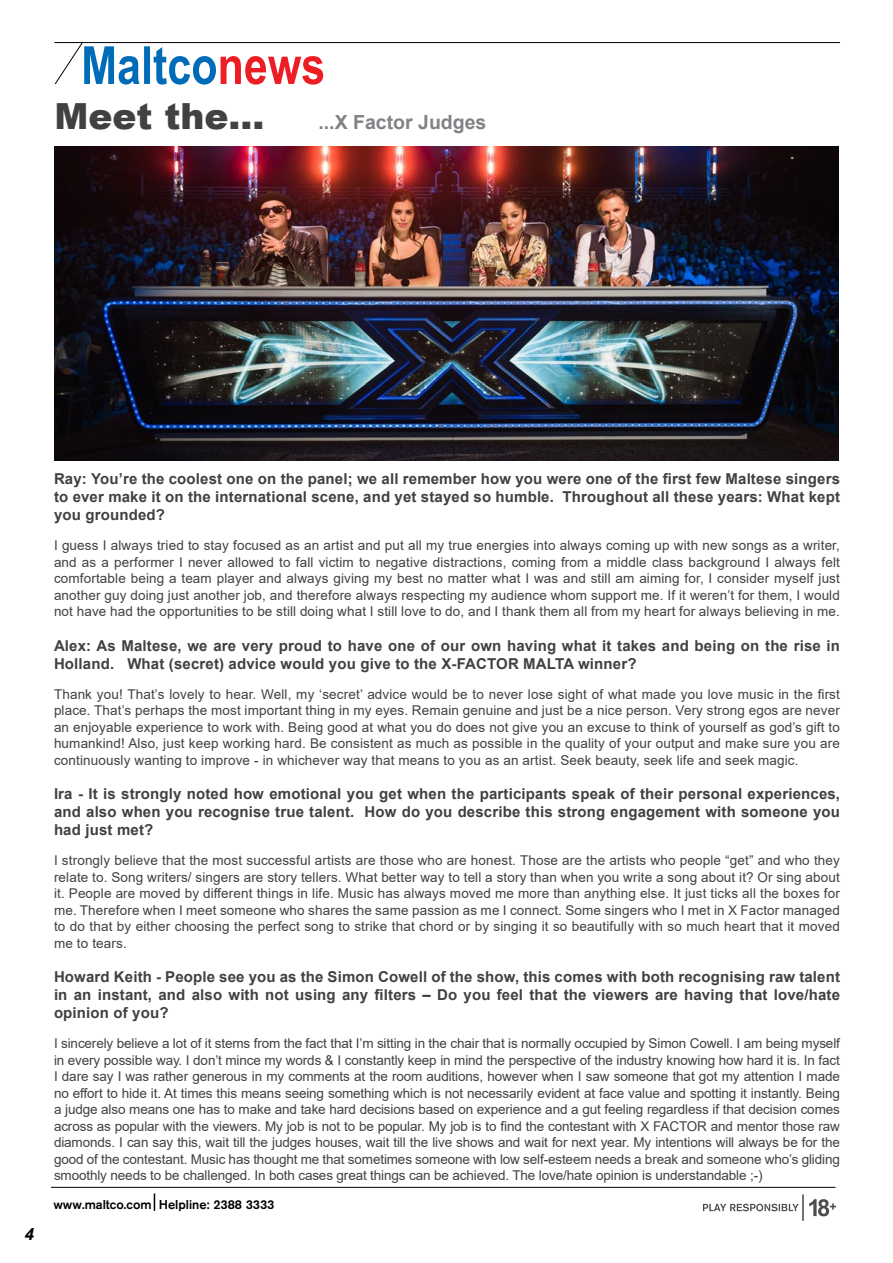
<style>
.page{position:relative;width:893px;height:1263px;background:#fff}
.page>*{position:absolute;margin:0;border:0;box-sizing:border-box;transform-origin:0 0}
.t1{font:900 36px "Arial";color:#414042}
.t2{font:700 19.5px "Arial";color:#808285}
.t3{font:italic 700 16.95px "Arial";color:#000}
.t4{font:700 15px/18px "Arial";letter-spacing:.01em;color:#414042;text-align:justify}
.t5{font:13.5px/16.5px "Arial";letter-spacing:.01em;color:#414042;text-align:justify}
.t6{font:500 12.75px "Akzidenz Grotesk BQ";color:#000}
</style>
<div class="page">
<hr style="left:54px;top:42px;width:786px;height:1px;background:#000">
<hr style="left:51px;top:1187px;width:784px;height:1px;background:#000">
<svg style="left:154px;top:1193px;width:1px;height:18px"></svg>
<svg style="left:54px;top:42px;width:269px;height:43px"></svg>
<hr style="left:802px;top:1194px;width:2px;height:27px;background:#4d4d4f">
<svg style="left:809px;top:1199px;width:27px;height:17px"></svg>
<svg style="left:703px;top:1204px;width:96px;height:7px"></svg>
<img style="left:55px;top:147px;width:784px;height:313px">
<h1 class="t1" style="left:54px;top:90px;width:211px">Meet the...</h1>
<h2 class="t2" style="left:318px;top:108px;width:169px">...X Factor Judges</h2>
<p class="t3" style="left:25px;top:1222px;width:11px">4</p>
<p class="t4" style="left:54px;top:470px;width:787px">Ray: You’re the coolest one on the panel; we all remember how you were one of the first few Maltese singers to ever make it on the international scene, and yet stayed so humble. Throughout all these years: What kept you grounded?</p>
<p class="t5" style="left:54px;top:537px;width:787px">I guess I always tried to stay focused as an artist and put all my true energies into always coming up with new songs as a writer, and as a performer I never allowed to fall victim to negative distractions, coming from a middle class background I always felt comfortable being a team player and always giving my best no matter what I was and still am aiming for, I consider myself just another guy doing just another job, and therefore always respecting my audience whom support me. If it weren’t for them, I would not have had the opportunities to be still doing what I still love to do, and I thank them all from my heart for always believing in me.</p>
<p class="t4" style="left:54px;top:636px;width:787px">Alex: As Maltese, we are very proud to have one of our own having what it takes and being on the rise in<br>Holland. What (secret) advice would you give to the X-FACTOR MALTA winner?</p>
<p class="t5" style="left:54px;top:685px;width:787px">Thank you! That’s lovely to hear. Well, my ‘secret’ advice would be to never lose sight of what made you love music in the first place. That’s perhaps the most important thing in my eyes. Remain genuine and just be a nice person. Very strong egos are never an enjoyable experience to work with. Being good at what you do does not give you an excuse to think of yourself as god’s gift to humankind! Also, just keep working hard. Be consistent as much as possible in the quality of your output and make sure you are continuously wanting to improve - in whichever way that means to you as an artist. Seek beauty, seek life and seek magic.</p>
<p class="t4" style="left:54px;top:785px;width:788px">Ira - It is strongly noted how emotional you get when the participants speak of their personal experiences, and also when you recognise true talent. How do you describe this strong engagement with someone you had just met?</p>
<p class="t5" style="left:54px;top:852px;width:787px">I strongly believe that the most successful artists are those who are honest. Those are the artists who people “get” and who they relate to. Song writers/ singers are story tellers. What better way to tell a story than when you write a song about it? Or sing about it. People are moved by different things in life. Music has always moved me more than anything else. It just ticks all the boxes for me. Therefore when I meet someone who shares the same passion as me I connect. Some singers who I met in X Factor managed to do that by either choosing the perfect song to strike that chord or by singing it so beautifully with so much heart that it moved me to tears.</p>
<p class="t4" style="left:54px;top:968px;width:788px">Howard Keith - People see you as the Simon Cowell of the show, this comes with both recognising raw talent in an instant, and also with not using any filters – Do you feel that the viewers are having that love/hate opinion of you?</p>
<p class="t5" style="left:54px;top:1035px;width:787px">I sincerely believe a lot of it stems from the fact that I’m sitting in the chair that is normally occupied by Simon Cowell. I am being myself in every possible way. I don’t mince my words &amp; I constantly keep in mind the perspective of the industry knowing how hard it is. In fact I dare say I was rather generous in my comments at the room auditions, however when I saw someone that got my attention I made no effort to hide it. At times this means seeing something which is not necessarily evident at face value and spotting it instantly. Being a judge also means one has to make and take hard decisions based on experience and a gut feeling regardless if that decision comes across as popular with the viewers. My job is not to be popular. My job is to find the contestant with X FACTOR and mentor those raw diamonds. I can say this, wait till the judges houses, wait till the live shows and wait for next year. My intentions will always be for the good of the contestant. Music has thought me that sometimes someone with low self-esteem needs a break and someone who’s gliding smoothly needs to be challenged. In both cases great things can be achieved. The love/hate opinion is understandable ;-)</p>
<p class="t6" style="left:53px;top:1197px;width:223px">www.maltco.com Helpline: 2388 3333</p>
</div>
